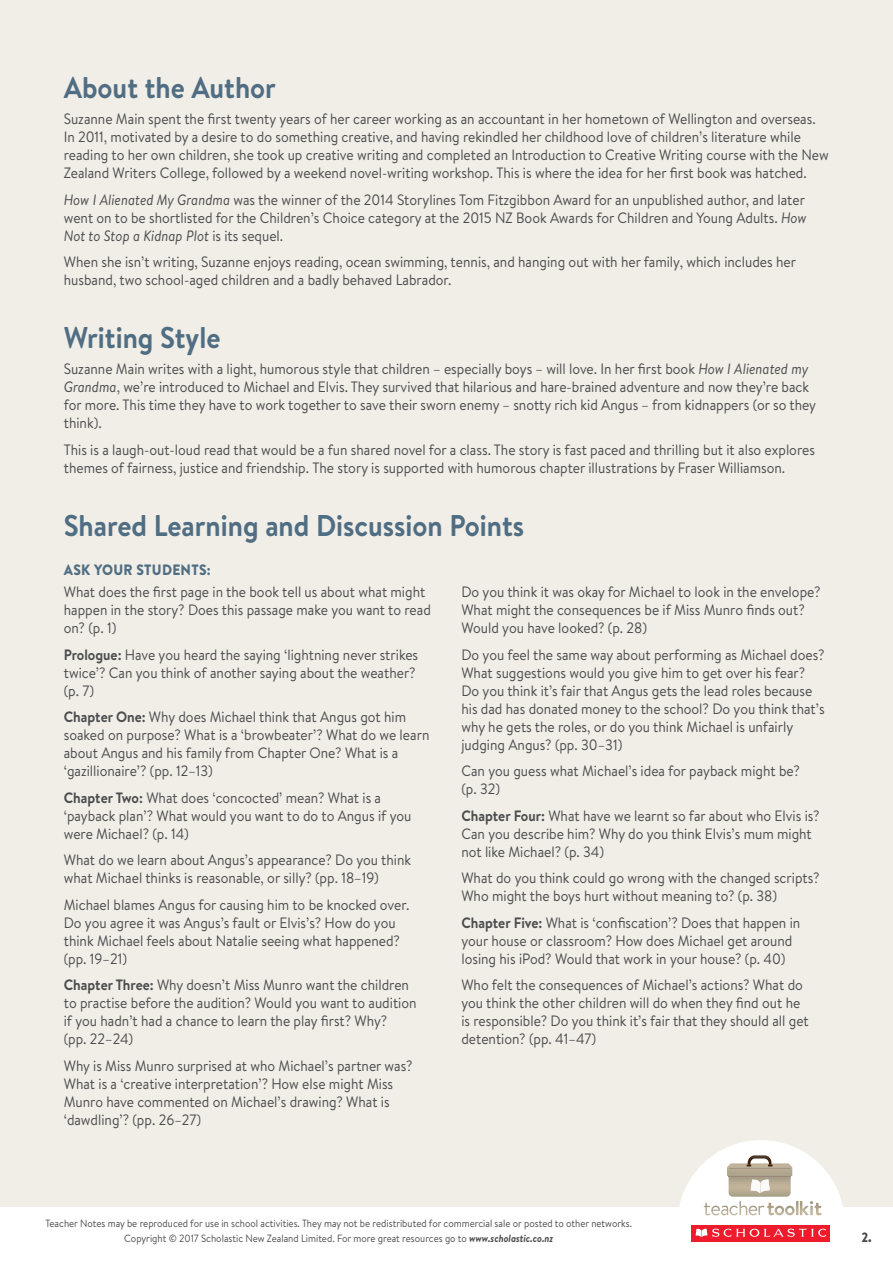
<style>
.page{position:relative;width:893px;height:1263px;background:#f1ede7}
.page>*{position:absolute;margin:0;border:0;box-sizing:border-box;transform-origin:0 0}
.t1{font:700 30px "Brandon Text";color:#506e83;scale:.92 1}
.t2{font:15px/18px "Brandon Text";color:#4b4c4d;scale:.92 1}
.t3{font:900 15px "Brandon Text";letter-spacing:.02em;color:#506e83;scale:.92 1}
.t4{font:900 13.5px "Brandon Text";color:#4b4c4d;scale:.92 1}
.t5{font:10.5px/15px "Brandon Text";color:#4b4c4d;text-align:center;scale:.92 1}
.s1{font-style:italic}
.s2{font-weight:700}
.s3{font-weight:700;font-style:italic}
</style>
<div class="page">
<div style="left:0;top:1207px;width:893px;height:56px;background:#fff"></div>
<svg style="left:679px;top:1140px;width:164px;height:102px"></svg>
<h1 class="t1" style="left:64px;top:66px;width:232px">About the Author</h1>
<p class="t2" style="left:64px;top:109px;width:833px">Suzanne Main spent the first twenty years of her career working as an accountant in her hometown of Wellington and overseas.<br>In 2011, motivated by a desire to do something creative, and having rekindled her childhood love of children’s literature while reading to her own children, she took up creative writing and completed an Introduction to Creative Writing course with the New Zealand Writers College, followed by a weekend novel-writing workshop. This is where the idea for her first book was hatched.</p>
<p class="t2" style="left:64px;top:190px;width:809px;text-align:justify"><span class="s1">How I Alienated My Grandma</span> was the winner of the 2014 Storylines Tom Fitzgibbon Award for an unpublished author, and later went on to be shortlisted for the Children’s Choice category at the 2015 NZ Book Awards for Children and Young Adults. <span class="s1">How Not to Stop a Kidnap Plot</span> is its sequel.</p>
<p class="t2" style="left:64px;top:252px;width:797px">When she isn’t writing, Suzanne enjoys reading, ocean swimming, tennis, and hanging out with her family, which includes her husband, two school-aged children and a badly behaved Labrador.</p>
<h1 class="t1" style="left:64px;top:317px;width:172px">Writing Style</h1>
<p class="t2" style="left:64px;top:360px;width:819px">Suzanne Main writes with a light, humorous style that children – especially boys – will love. In her first book <span class="s1">How I Alienated my Grandma</span>, we’re introduced to Michael and Elvis. They survived that hilarious and hare-brained adventure and now they’re back for more. This time they have to work together to save their sworn enemy – snotty rich kid Angus – from kidnappers (or so they think).</p>
<p class="t2" style="left:64px;top:440px;width:818px">This is a laugh-out-loud read that would be a fun shared novel for a class. The story is fast paced and thrilling but it also explores themes of fairness, justice and friendship. The story is supported with humorous chapter illustrations by Fraser Williamson.</p>
<h1 class="t1" style="left:64px;top:504px;width:502px">Shared Learning and Discussion Points</h1>
<p class="t3" style="left:64px;top:559px;width:161px">ASK YOUR STUDENTS:</p>
<p class="t2" style="left:64px;top:582px;width:401px">What does the first page in the book tell us about what might happen in the story? Does this passage make you want to read on? (p. 1)</p>
<p class="t2" style="left:64px;top:645px;width:387px"><span class="s2">Prologue:</span> Have you heard the saying ‘lightning never strikes twice’? Can you think of another saying about the weather? (p. 7)</p>
<p class="t2" style="left:64px;top:707px;width:399px"><span class="s2">Chapter One:</span> Why does Michael think that Angus got him soaked on purpose? What is a ‘browbeater’? What do we learn about Angus and his family from Chapter One? What is a ‘gazillionaire’? (pp. 12–13)</p>
<p class="t2" style="left:64px;top:788px;width:379px"><span class="s2">Chapter Two:</span> What does ‘concocted’ mean? What is a ‘payback plan’? What would you want to do to Angus if you were Michael? (p. 14)</p>
<p class="t2" style="left:64px;top:850px;width:379px">What do we learn about Angus’s appearance? Do you think what Michael thinks is reasonable, or silly? (pp. 18–19)</p>
<p class="t2" style="left:64px;top:895px;width:377px">Michael blames Angus for causing him to be knocked over.<br>Do you agree it was Angus’s fault or Elvis’s? How do you think Michael feels about Natalie seeing what happened? (pp. 19–21)</p>
<p class="t2" style="left:64px;top:975px;width:385px"><span class="s2">Chapter Three:</span> Why doesn’t Miss Munro want the children to practise before the audition? Would you want to audition if you hadn’t had a chance to learn the play first? Why?<br>(pp. 22–24)</p>
<p class="t2" style="left:64px;top:1056px;width:381px">Why is Miss Munro surprised at who Michael’s partner was?<br>What is a ‘creative interpretation’? How else might Miss Munro have commented on Michael’s drawing? What is ‘dawdling’? (pp. 26–27)</p>
<p class="t2" style="left:461px;top:582px;width:392px">Do you think it was okay for Michael to look in the envelope?<br>What might the consequences be if Miss Munro finds out?<br>Would you have looked? (p. 28)</p>
<p class="t2" style="left:461px;top:645px;width:396px">Do you feel the same way about performing as Michael does?<br>What suggestions would you give him to get over his fear?<br>Do you think it’s fair that Angus gets the lead roles because his dad has donated money to the school? Do you think that’s why he gets the roles, or do you think Michael is unfairly judging Angus? (pp. 30–31)</p>
<p class="t2" style="left:461px;top:761px;width:370px">Can you guess what Michael’s idea for payback might be? (p. 32)</p>
<p class="t2" style="left:461px;top:806px;width:391px"><span class="s2">Chapter Four:</span> What have we learnt so far about who Elvis is?<br>Can you describe him? Why do you think Elvis’s mum might not like Michael? (p. 34)</p>
<p class="t2" style="left:461px;top:868px;width:391px">What do you think could go wrong with the changed scripts?<br>Who might the boys hurt without meaning to? (p. 38)</p>
<p class="t2" style="left:461px;top:913px;width:370px"><span class="s2">Chapter Five:</span> What is ‘confiscation’? Does that happen in your house or classroom? How does Michael get around losing his iPod? Would that work in your house? (p. 40)</p>
<p class="t2" style="left:461px;top:975px;width:379px">Who felt the consequences of Michael’s actions? What do you think the other children will do when they find out he is responsible? Do you think it’s fair that they should all get detention? (pp. 41–47)</p>
<p class="t5" style="left:45px;top:1215px;width:639px">Teacher Notes may be reproduced for use in school activities. They may not be redistributed for commercial sale or posted to other networks.<br>Copyright © 2017 Scholastic New Zealand Limited. For more great resources go to <span class="s3">www.scholastic.co.nz</span></p>
<p class="t4" style="left:861px;top:1227px;width:13px">2.</p>
</div>
